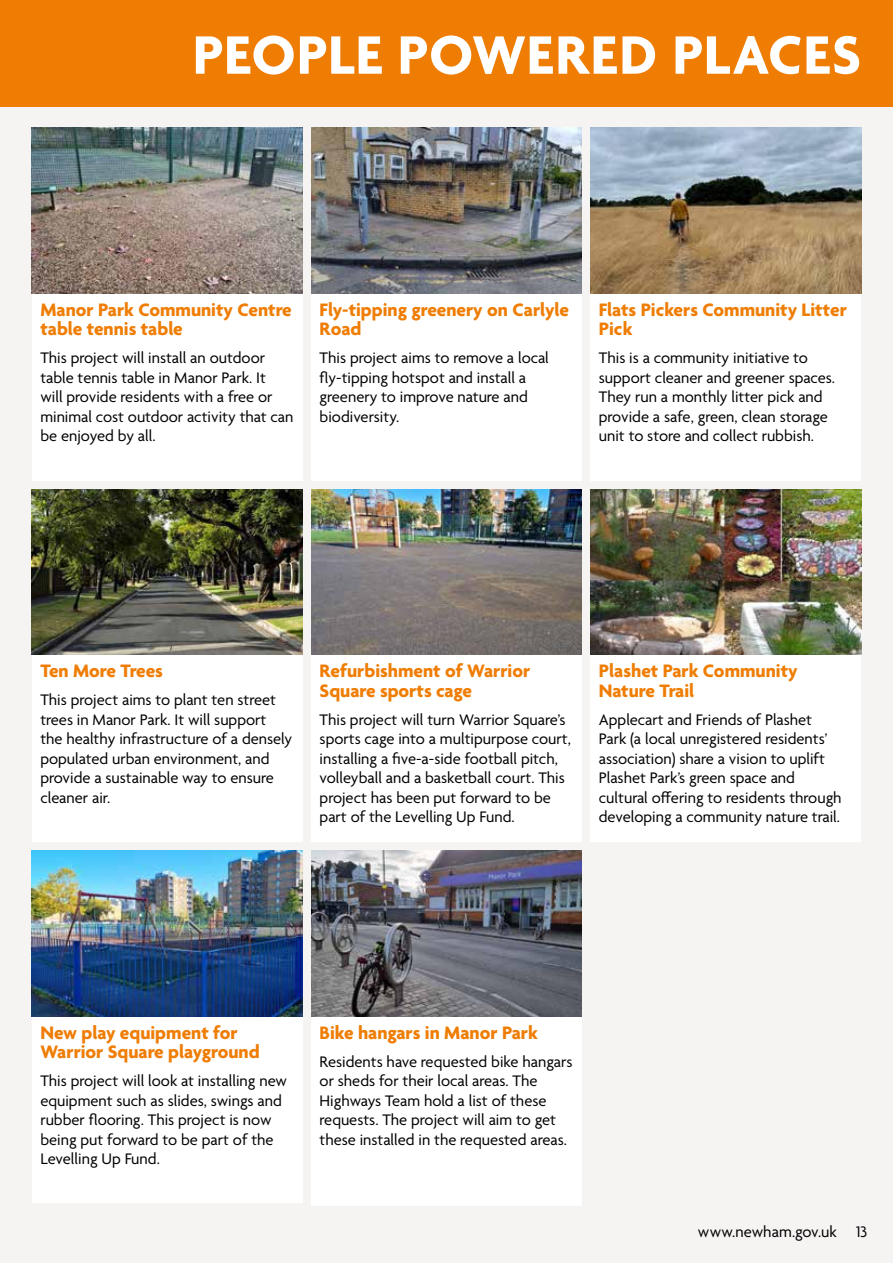
<style>
.page{position:relative;width:893px;height:1263px;background:#fff}
.page>*{position:absolute;margin:0;border:0;box-sizing:border-box;transform-origin:0 0}
.t1{font:700 58.5px "Agenda";letter-spacing:.015em;color:#fff}
.t2{font:700 19.5px/19.5px "Agenda";color:#ef7d04}
.t3{font:16.5px/19.5px "Agenda";color:#000}
</style>
<div class="page">
<div style="left:0;top:100px;width:893px;height:1163px;background:#f6f3f3"></div>
<div style="left:0;top:0;width:893px;height:106px;background:#ef7d04"></div>
<div style="left:590px;top:128px;width:271px;height:352px;background:#fff"></div>
<div style="left:32px;top:128px;width:271px;height:352px;background:#fff"></div>
<img style="left:32px;top:128px;width:271px;height:165px">
<div style="left:311px;top:128px;width:271px;height:352px;background:#fff"></div>
<img style="left:311px;top:128px;width:271px;height:165px">
<img style="left:590px;top:128px;width:271px;height:165px">
<div style="left:32px;top:489px;width:271px;height:353px;background:#fff"></div>
<img style="left:32px;top:489px;width:271px;height:166px">
<div style="left:32px;top:850px;width:271px;height:353px;background:#fff"></div>
<div style="left:311px;top:852px;width:271px;height:353px;background:#fff"></div>
<img style="left:32px;top:850px;width:271px;height:166px">
<img style="left:311px;top:850px;width:271px;height:166px">
<div style="left:311px;top:489px;width:271px;height:353px;background:#fff"></div>
<img style="left:311px;top:489px;width:271px;height:166px">
<div style="left:590px;top:489px;width:271px;height:353px;background:#fff"></div>
<img style="left:590px;top:489px;width:271px;height:166px">
<h1 class="t1" style="left:193px;top:24px;width:670px">PEOPLE POWERED PLACES</h1>
<p class="t2" style="left:40px;top:301px;width:253px">Manor Park Community Centre table tennis table</p>
<p class="t3" style="left:40px;top:349px;width:254px">This project will install an outdoor table tennis table in Manor Park. It<br>will provide residents with a free or minimal cost outdoor activity that can be enjoyed by all.</p>
<p class="t2" style="left:320px;top:301px;width:251px">Fly-tipping greenery on Carlyle<br>Road</p>
<p class="t3" style="left:320px;top:349px;width:231px">This project aims to remove a local fly-tipping hotspot and install a greenery to improve nature and biodiversity.</p>
<p class="t2" style="left:320px;top:301px;width:185px">Permanent base for TS</p>
<p class="t3" style="left:320px;top:349px;width:245px">Funding is suppor ing West Ham Sea<br>Cadets to have a permanent space in old shipping containers in the Royal</p>
<p class="t2" style="left:599px;top:301px;width:249px">Flats Pickers Community Litter<br>Pick</p>
<p class="t3" style="left:599px;top:349px;width:238px">This is a community initiative to support cleaner and greener spaces.<br>They run a monthly litter pick and provide a safe, green, clean storage unit to store and collect rubbish.</p>
<p class="t2" style="left:40px;top:662px;width:124px">Ten More Trees</p>
<p class="t3" style="left:40px;top:691px;width:253px">This project aims to plant ten street trees in Manor Park. It will support the healthy infrastructure of a densely populated urban environment, and provide a sustainable way to ensure cleaner air.</p>
<p class="t2" style="left:320px;top:662px;width:212px">Refurbishment of Warrior<br>Square sports cage</p>
<p class="t3" style="left:320px;top:711px;width:253px">This project will turn Warrior Square’s sports cage into a multipurpose court, installing a five-a-side football pitch, volleyball and a basketball court. This project has been put forward to be part of the Levelling Up Fund.</p>
<p class="t2" style="left:599px;top:662px;width:200px">Plashet Park Community<br>Nature Trail</p>
<p class="t3" style="left:599px;top:711px;width:244px">Applecart and Friends of Plashet Park (a local unregistered residents’ association) share a vision to uplift Plashet Park’s green space and cultural offering to residents through developing a community nature trail.</p>
<p class="t2" style="left:40px;top:1024px;width:221px">New play equipment for<br>Warrior Square playground</p>
<p class="t3" style="left:40px;top:1072px;width:248px">This project will look at installing new equipment such as slides, swings and rubber flooring. This project is now being put forward to be part of the Levelling Up Fund.</p>
<p class="t2" style="left:320px;top:1024px;width:220px">Bike hangars in Manor Park</p>
<p class="t3" style="left:320px;top:1053px;width:254px">Residents have requested bike hangars or sheds for their local areas. The Highways Team hold a list of these requests. The project will aim to get these installed in the requested areas.</p>
<p class="t3" style="left:698px;top:1223px;width:171px">www.newham.gov.uk 13</p>
</div>
